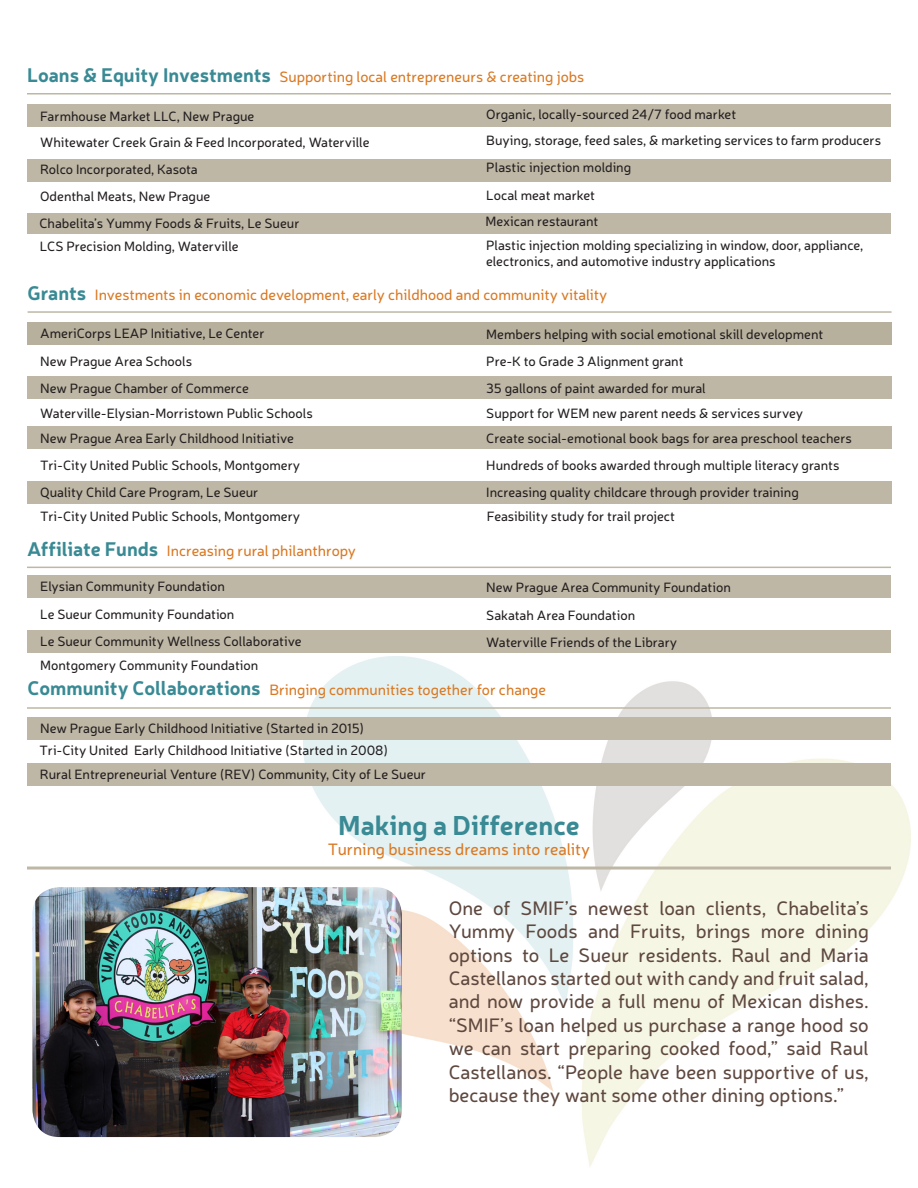
<style>
.page{position:relative;width:918px;height:1188px;background:#fff}
.page>*{position:absolute;margin:0;border:0;box-sizing:border-box;transform-origin:0 0}
.t1{font:700 27px "Neris";color:#398a94}
.t2{font:19.5px/23.4px "Neris";color:#5e483f;text-align:justify}
.t3{font:16.5px "Neris";color:#da7923}
.t4{font:15px "Neris";color:#da7923}
.t5{font:13.5px/16.2px "Neris";color:#231f20}
.s1{font-weight:700;font-size:19.5px;color:#398a94}
</style>
<div class="page">
<img style="left:303px;top:657px;width:607px;height:510px">
<div style="left:27px;top:104px;width:864px;height:23px;background:#beb7a5"></div>
<hr style="left:27px;top:93px;width:864px;height:2px;background:#beb7a5">
<hr style="left:28px;top:311px;width:864px;height:2px;background:#beb7a5">
<div style="left:27px;top:159px;width:864px;height:22px;background:#beb7a5"></div>
<div style="left:27px;top:213px;width:864px;height:20px;background:#beb7a5"></div>
<div style="left:28px;top:427px;width:864px;height:22px;background:#beb7a5"></div>
<hr style="left:27px;top:867px;width:864px;height:3px;background:#beb7a5">
<img style="left:32px;top:887px;width:370px;height:250px">
<div style="left:28px;top:322px;width:864px;height:23px;background:#b7b09c"></div>
<div style="left:28px;top:377px;width:864px;height:22px;background:#beb7a5"></div>
<hr style="left:27px;top:567px;width:864px;height:1px;background:#beb7a5">
<hr style="left:27px;top:707px;width:864px;height:2px;background:#beb7a5">
<div style="left:27px;top:576px;width:864px;height:22px;background:#beb7a5"></div>
<div style="left:27px;top:630px;width:864px;height:22px;background:#beb7a5"></div>
<div style="left:27px;top:717px;width:864px;height:22px;background:#beb7a5"></div>
<div style="left:28px;top:481px;width:864px;height:23px;background:#beb7a5"></div>
<div style="left:27px;top:763px;width:864px;height:23px;background:#beb7a5"></div>
<p class="t4" style="left:27px;top:67px;width:559px"><span class="s1">Loans &amp; Equity Investments</span> Supporting local entrepreneurs &amp; creating jobs</p>
<p class="t5" style="left:40px;top:107px;width:216px">Farmhouse Market LLC, New Prague</p>
<p class="t5" style="left:486px;top:106px;width:251px">Organic, locally-sourced 24/7 food market</p>
<p class="t5" style="left:40px;top:133px;width:331px">Whitewater Creek Grain &amp; Feed Incorporated, Waterville</p>
<p class="t5" style="left:486px;top:132px;width:396px">Buying, storage, feed sales, &amp; marketing services to farm producers</p>
<p class="t5" style="left:40px;top:161px;width:159px">Rolco Incorporated, Kasota</p>
<p class="t5" style="left:486px;top:159px;width:146px">Plastic injection molding</p>
<p class="t5" style="left:40px;top:188px;width:172px">Odenthal Meats, New Prague</p>
<p class="t5" style="left:486px;top:186px;width:110px">Local meat market</p>
<p class="t5" style="left:39px;top:214px;width:262px">Chabelita’s Yummy Foods &amp; Fruits, Le Sueur</p>
<p class="t5" style="left:485px;top:213px;width:114px">Mexican restaurant</p>
<p class="t5" style="left:40px;top:238px;width:200px">LCS Precision Molding, Waterville</p>
<p class="t5" style="left:486px;top:236px;width:379px">Plastic injection molding specializing in window, door, appliance, electronics, and automotive industry applications</p>
<p class="t4" style="left:28px;top:285px;width:581px"><span class="s1">Grants</span> Investments in economic development, early childhood and community vitality</p>
<p class="t5" style="left:40px;top:325px;width:226px">AmeriCorps LEAP Initiative, Le Center</p>
<p class="t5" style="left:486px;top:326px;width:339px">Members helping with social emotional skill development</p>
<p class="t5" style="left:40px;top:353px;width:154px">New Prague Area Schools</p>
<p class="t5" style="left:486px;top:353px;width:199px">Pre-K to Grade 3 Alignment grant</p>
<p class="t5" style="left:40px;top:405px;width:274px">Waterville-Elysian-Morristown Public Schools</p>
<p class="t5" style="left:486px;top:405px;width:318px">Support for WEM new parent needs &amp; services survey</p>
<p class="t5" style="left:40px;top:380px;width:210px">New Prague Chamber of Commerce</p>
<p class="t5" style="left:486px;top:380px;width:221px">35 gallons of paint awarded for mural</p>
<p class="t5" style="left:40px;top:429px;width:255px">New Prague Area Early Childhood Initiative</p>
<p class="t5" style="left:486px;top:430px;width:367px">Create social-emotional book bags for area preschool teachers</p>
<p class="t5" style="left:40px;top:457px;width:262px">Tri-City United Public Schools, Montgomery</p>
<p class="t5" style="left:486px;top:457px;width:355px">Hundreds of books awarded through multiple literacy grants</p>
<p class="t5" style="left:40px;top:484px;width:220px">Quality Child Care Program, Le Sueur</p>
<p class="t5" style="left:486px;top:484px;width:314px">Increasing quality childcare through provider training</p>
<p class="t5" style="left:40px;top:508px;width:262px">Tri-City United Public Schools, Montgomery</p>
<p class="t5" style="left:487px;top:508px;width:190px">Feasibility study for trail project</p>
<p class="t4" style="left:27px;top:540px;width:331px"><span class="s1">Affiliate Funds</span> Increasing rural philanthropy</p>
<p class="t5" style="left:40px;top:578px;width:186px">Elysian Community Foundation</p>
<p class="t5" style="left:40px;top:605px;width:196px">Le Sueur Community Foundation</p>
<p class="t5" style="left:40px;top:632px;width:263px">Le Sueur Community Wellness Collaborative</p>
<p class="t5" style="left:40px;top:657px;width:220px">Montgomery Community Foundation</p>
<p class="t5" style="left:486px;top:578px;width:246px">New Prague Area Community Foundation</p>
<p class="t5" style="left:486px;top:607px;width:150px">Sakatah Area Foundation</p>
<p class="t5" style="left:486px;top:633px;width:192px">Waterville Friends of the Library</p>
<p class="t4" style="left:28px;top:680px;width:520px"><span class="s1">Community Collaborations</span> Bringing communities together for change</p>
<p class="t5" style="left:40px;top:719px;width:326px">New Prague Early Childhood Initiative (Started in 2015)</p>
<p class="t5" style="left:40px;top:742px;width:350px">Tri-City United Early Childhood Initiative (Started in 2008)</p>
<p class="t5" style="left:40px;top:766px;width:388px">Rural Entrepreneurial Venture (REV) Community, City of Le Sueur</p>
<p class="t1" style="left:338px;top:806px;width:243px">Making a Difference</p>
<p class="t3" style="left:328px;top:838px;width:264px">Turning business dreams into reality</p>
<p class="t2" style="left:449px;top:895px;width:422px">One of SMIF’s newest loan clients, Chabelita’s Yummy Foods and Fruits, brings more dining options to Le Sueur residents. Raul and Maria Castellanos started out with candy and fruit salad, and now provide a full menu of Mexican dishes. “SMIF’s loan helped us purchase a range hood so we can start preparing cooked food,” said Raul Castellanos. “People have been supportive of us, because they want some other dining options.”</p>
</div>
